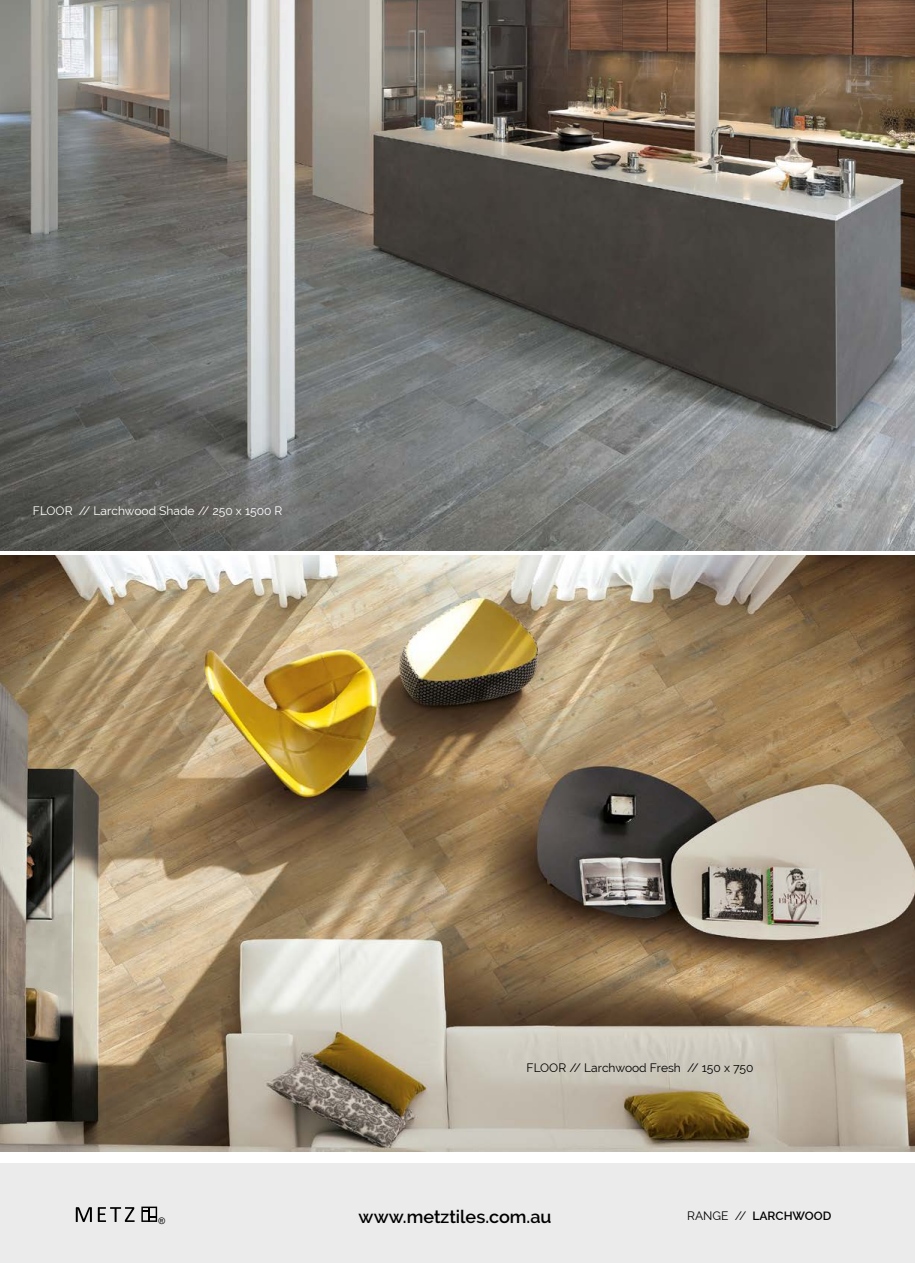
<style>
.page{position:relative;width:915px;height:1263px;background:#fff}
.page>*{position:absolute;margin:0;border:0;box-sizing:border-box;transform-origin:0 0}
.t1{font:600 18px "Raleway";color:#000}
.t2{font:12px "Raleway";color:#fff}
.t3{font:12px "Raleway";color:#000}
.t4{font:600 12px "Raleway";color:#000}
.t5{font:9px "Arial";color:#000}
.s1{font-weight:400}
</style>
<div class="page">
<div style="left:0;top:1163px;width:914px;height:100px;background:#ebebec"></div>
<svg style="left:141px;top:1206px;width:16px;height:16px"></svg>
<svg style="left:76px;top:1207px;width:16px;height:15px"></svg>
<svg style="left:98px;top:1207px;width:37px;height:15px"></svg>
<img style="left:0;top:0;width:914px;height:551px">
<img style="left:0;top:556px;width:914px;height:596px">
<p class="t2" style="left:33px;top:504px;width:251px">FLOOR // Larchwood Shade // 250 x 1500 R</p>
<p class="t3" style="left:526px;top:1061px;width:228px">FLOOR // Larchwood Fresh // 150 x 750</p>
<p class="t5" style="left:158px;top:1214px;width:8px">®</p>
<h1 class="t1" style="left:358px;top:1206px;width:194px">www.metztiles.com.au</h1>
<p class="t4" style="left:687px;top:1209px;width:146px"><span class="s1">RANGE //</span> LARCHWOOD</p>
</div>
